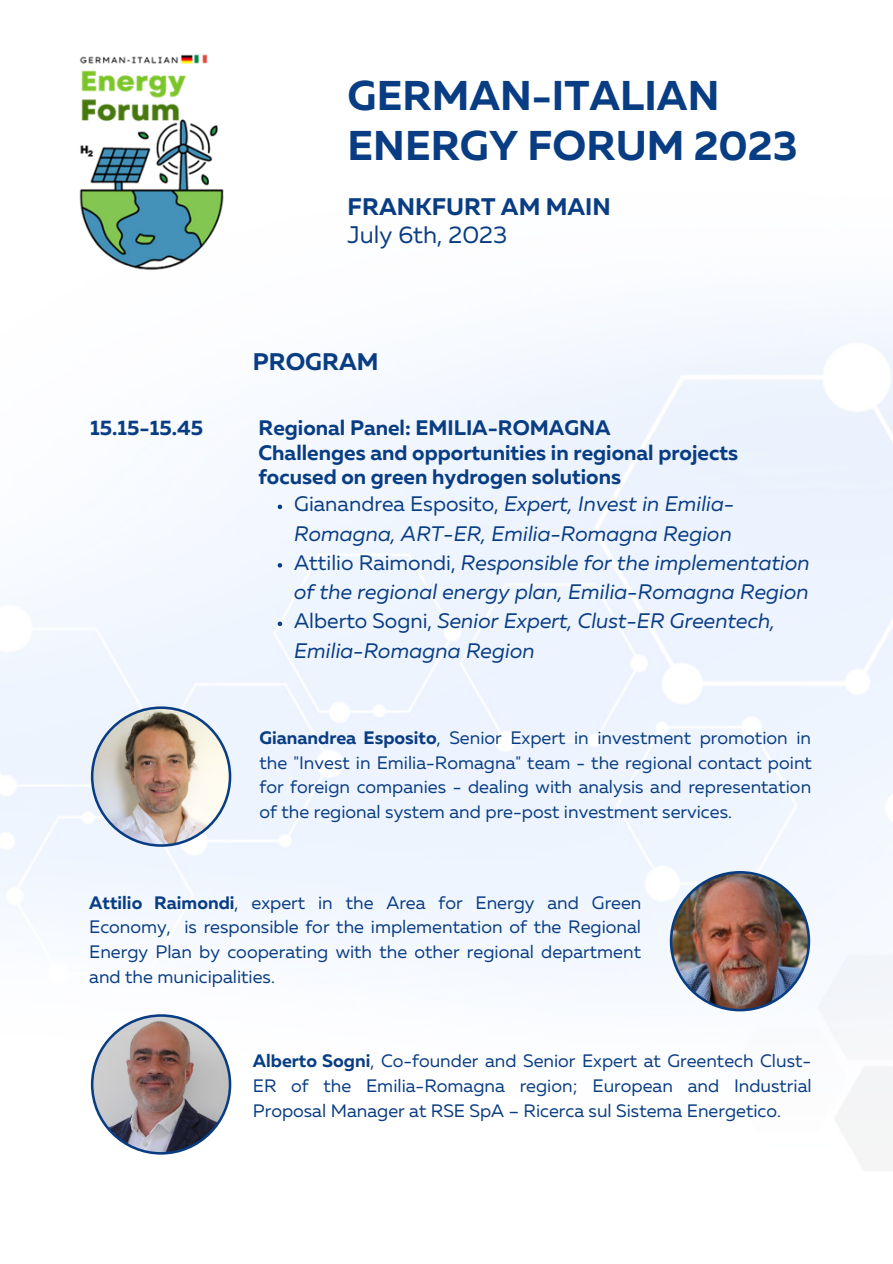
<style>
.page{position:relative;width:893px;height:1264px;background:#fff}
.page>*{position:absolute;margin:0;border:0;box-sizing:border-box;transform-origin:0 0}
.t1{font:700 41.55px "Muller";color:#093d83}
.t2{font:700 24px "Muller";color:#093d83}
.t3{font:24px "Muller";color:#093d83}
.t4{font:italic 21px/29.2px "Muller";color:#093d83}
.t5{font:700 21px/24.8px "Muller";color:#093d83}
.t6{font:18px/24.8px "Muller";color:#093d83;text-align:justify}
.s1{font-style:normal}
.s2{font-weight:700}
</style>
<div class="page">
<img style="left:0;top:314px;width:892px;height:856px">
<img style="left:0;top:54px;width:339px;height:296px">
<svg style="left:278px;top:504px;width:4px;height:5px"></svg>
<svg style="left:278px;top:563px;width:4px;height:4px"></svg>
<svg style="left:278px;top:621px;width:4px;height:5px"></svg>
<img style="left:91px;top:706px;width:140px;height:140px">
<img style="left:669px;top:871px;width:141px;height:140px">
<svg style="left:91px;top:1014px;width:140px;height:140px"></svg>
<p class="t1" style="left:347px;top:78px;width:373px">GERMAN-ITALIAN</p>
<p class="t1" style="left:347px;top:128px;width:451px">ENERGY FORUM 2023</p>
<p class="t2" style="left:347px;top:197px;width:265px">FRANKFURT AM MAIN</p>
<p class="t3" style="left:347px;top:225px;width:161px">July 6th, 2023</p>
<p class="t5" style="left:90px;top:417px;width:115px">15.15-15.45</p>
<p class="t2" style="left:253px;top:352px;width:127px">PROGRAM</p>
<p class="t5" style="left:258px;top:417px;width:353px">Regional Panel: EMILIA-ROMAGNA</p>
<p class="t5" style="left:258px;top:441px;width:481px">Challenges and opportunities in regional projects focused on green hydrogen solutions</p>
<p class="t4" style="left:294px;top:491px;width:441px"><span class="s1">Gianandrea Esposito,</span> Expert, Invest in Emilia-<br>Romagna, ART-ER, Emilia-Romagna Region</p>
<p class="t4" style="left:294px;top:549px;width:517px"><span class="s1">Attilio Raimondi,</span> Responsible for the implementation of the regional energy plan, Emilia-Romagna Region</p>
<p class="t4" style="left:294px;top:608px;width:482px"><span class="s1">Alberto Sogni,</span> Senior Expert, Clust-ER Greentech,<br>Emilia-Romagna Region</p>
<p class="t6" style="left:259px;top:726px;width:554px"><span class="s2">Gianandrea Esposito</span>, Senior Expert in investment promotion in the "Invest in Emilia-Romagna" team - the regional contact point for foreign companies - dealing with analysis and representation of the regional system and pre-post investment services.</p>
<p class="t6" style="left:89px;top:891px;width:553px"><span class="s2">Attilio Raimondi</span>, expert in the Area for Energy and Green Economy, is responsible for the implementation of the Regional Energy Plan by cooperating with the other regional department and the municipalities.</p>
<p class="t6" style="left:253px;top:1050px;width:560px"><span class="s2">Alberto Sogni</span>, Co-founder and Senior Expert at Greentech Clust-ER of the Emilia-Romagna region; European and Industrial Proposal Manager at RSE SpA – Ricerca sul Sistema Energetico.</p>
</div>
